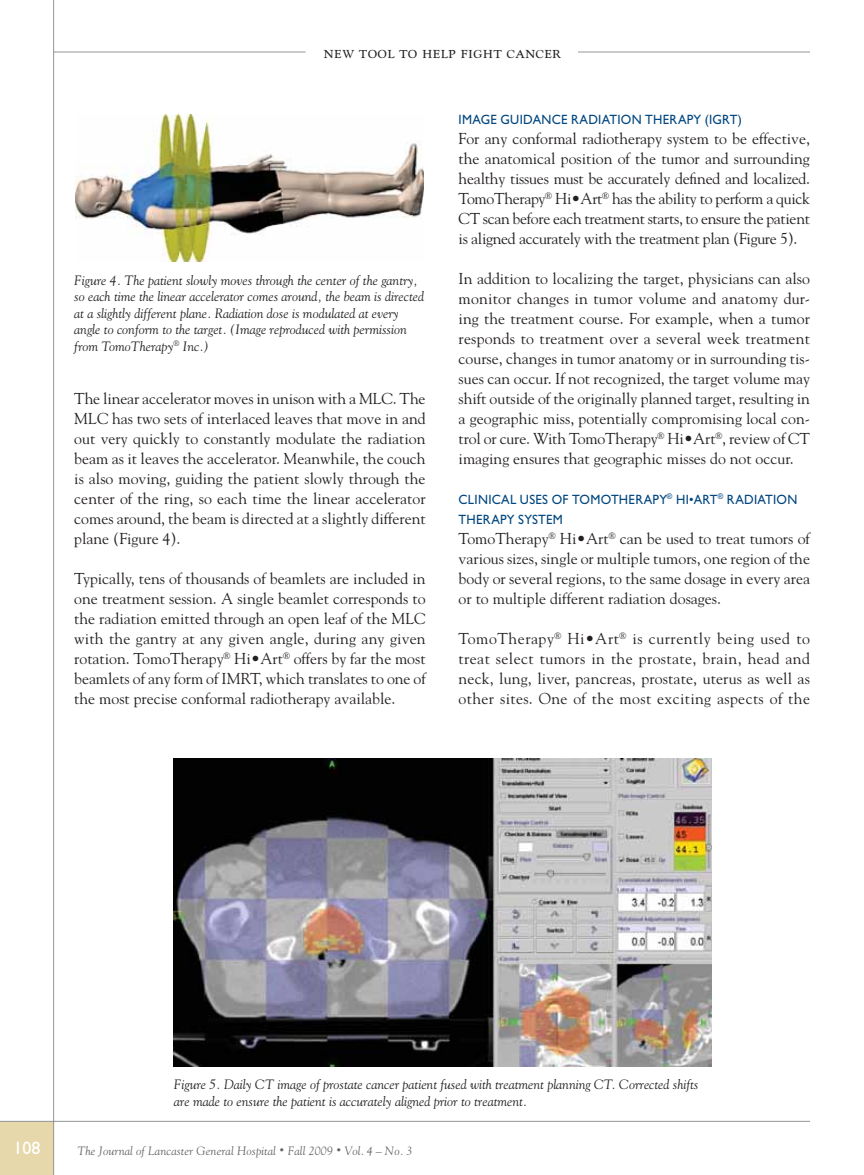
<style>
.page{position:relative;width:864px;height:1175px;background:#fff}
.page>*{position:absolute;margin:0;border:0;box-sizing:border-box;transform-origin:0 0}
.t1{font:18px "Goudy SC";letter-spacing:.01em;color:#231f20;scale:.95 1}
.t2{font:18px "Gill Sans Std";color:#fff}
.t3{font:15.75px/20px "Goudy";color:#231f20;text-align:justify}
.t4{font:italic 13.5px/16.5px "Goudy";color:#231f20}
.t5{font:13.5px/20px "Gill Sans Std";letter-spacing:.02em;color:#00467f;scale:.95 1}
.t6{font:italic 12px "Goudy";letter-spacing:.01em;color:#636466}
.s1{font-size:9px}
</style>
<div class="page">
<div style="left:0;top:1121px;width:54px;height:53px;background:#e7d8ab"></div>
<hr style="left:0;top:1120px;width:810px;height:1px;background:#939598">
<hr style="left:53px;top:0;width:1px;height:1174px;background:#939598">
<hr style="left:54px;top:52px;width:252px;height:1px;background:#939598">
<hr style="left:578px;top:52px;width:232px;height:1px;background:#939598">
<img style="left:75px;top:114px;width:348px;height:148px">
<img style="left:174px;top:759px;width:538px;height:307px">
<p class="t1" style="left:324px;top:44px;width:251px">new tool to help fight cancer</p>
<p class="t4" style="left:74px;top:273px;width:351px">Figure 4. The patient slowly moves through the center of the gantry, so each time the linear accelerator comes around, the beam is directed at a slightly different plane. Radiation dose is modulated at every angle to conform to the target. (Image reproduced with permission from TomoTherapy<sup>®</sup> Inc.)</p>
<p class="t3" style="left:74px;top:389px;width:353px">The linear accelerator moves in unison with a MLC. The MLC has two sets of interlaced leaves that move in and out very quickly to constantly modulate the radiation beam as it leaves the accelerator. Meanwhile, the couch is also moving, guiding the patient slowly through the center of the ring, so each time the linear accelerator comes around, the beam is directed at a slightly different plane (Figure 4).</p>
<p class="t3" style="left:74px;top:569px;width:353px">Typically, tens of thousands of beamlets are included in one treatment session. A single beamlet corresponds to the radiation emitted through an open leaf of the MLC with the gantry at any given angle, during any given rotation. TomoTherapy<sup>®</sup> Hi•Art<sup>®</sup> offers by far the most beamlets of any form of IMRT, which translates to one of the most precise conformal radiotherapy available.</p>
<p class="t5" style="left:459px;top:111px;width:300px">IMAGE GUIDANCE RADIATION THERAPY (IGRT)</p>
<p class="t3" style="left:459px;top:129px;width:353px">For any conformal radiotherapy system to be effective, the anatomical position of the tumor and surrounding healthy tissues must be accurately defined and localized.<br>TomoTherapy<sup>®</sup> Hi•Art<sup>®</sup> has the ability to perform a quick CT scan before each treatment starts, to ensure the patient is aligned accurately with the treatment plan (Figure 5).</p>
<p class="t3" style="left:459px;top:269px;width:353px">In addition to localizing the target, physicians can also monitor changes in tumor volume and anatomy dur&shy;ing the treatment course. For example, when a tumor responds to treatment over a several week treatment course, changes in tumor anatomy or in surrounding tis&shy;sues can occur. If not recognized, the target volume may shift outside of the originally planned target, resulting in a geographic miss, potentially compromising local con&shy;trol or cure. With TomoTherapy<sup>®</sup> Hi•Art<sup>®</sup>, review of CT imaging ensures that geographic misses do not occur.</p>
<p class="t5" style="left:459px;top:490px;width:358px">CLINICAL USES OF TOMOTHERAPY<sup>®</sup> HI•ART<sup>®</sup> RADIATION<br>THERAPY SYSTEM</p>
<p class="t3" style="left:459px;top:529px;width:353px">TomoTherapy<sup>®</sup> Hi•Art<sup>®</sup> can be used to treat tumors of various sizes, single or multiple tumors, one region of the body or several regions, to the same dosage in every area or to multiple different radiation dosages.</p>
<p class="t3" style="left:459px;top:629px;width:353px">TomoTherapy<sup>®</sup> Hi•Art<sup>®</sup> is currently being used to treat select tumors in the prostate, brain, head and neck, lung, liver, pancreas, prostate, uterus as well as other sites. One of the most exciting aspects of the</p>
<p class="t4" style="left:174px;top:1077px;width:526px">Figure 5. Daily CT image of prostate cancer patient fused with treatment planning CT. Corrected shifts are made to ensure the patient is accurately aligned prior to treatment.</p>
<p class="t2" style="left:14px;top:1141px;width:28px">108</p>
<p class="t6" style="left:77px;top:1145px;width:337px">The Journal of Lancaster General Hospital <span class="s1">•</span> Fall 2009 <span class="s1">•</span> Vol. 4 – No. 3</p>
</div>
